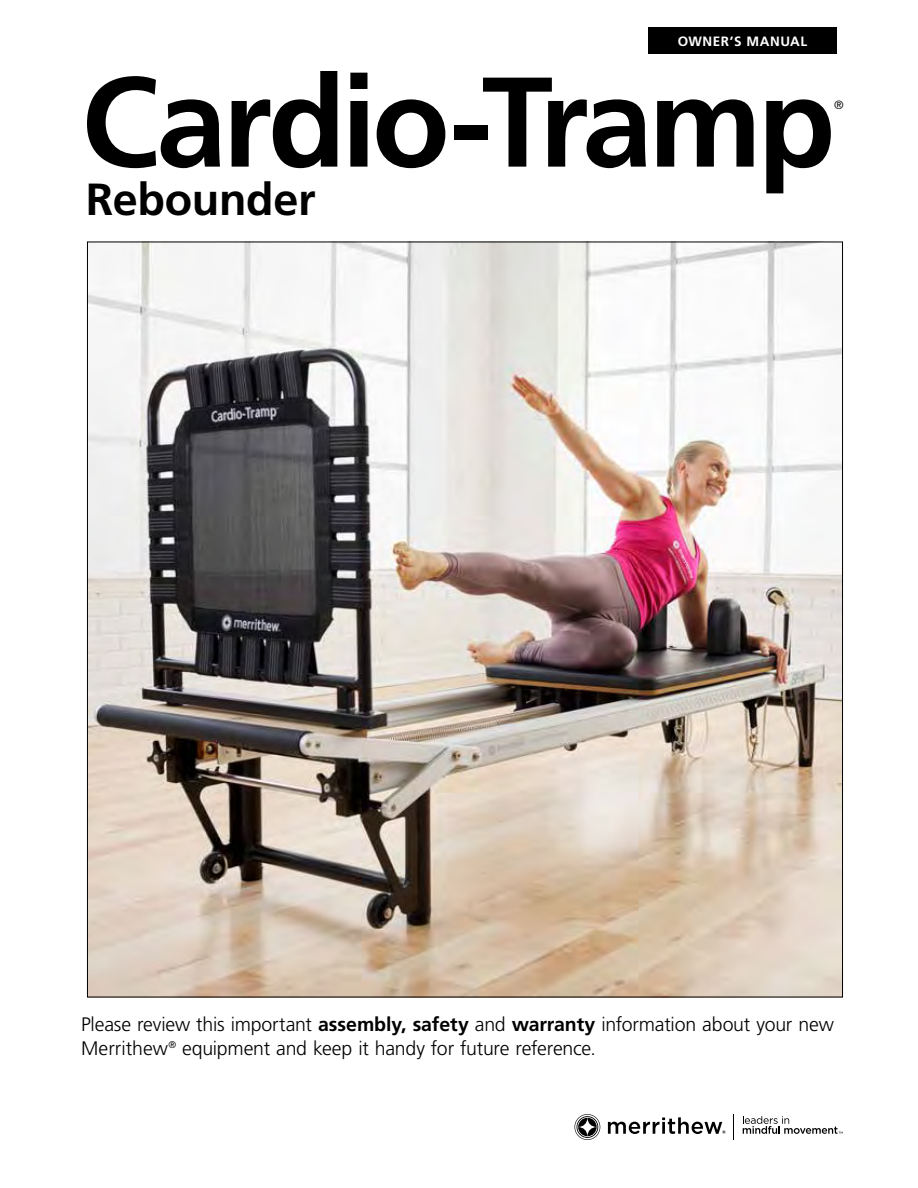
<style>
.page{position:relative;width:918px;height:1188px;background:#fff}
.page>*{position:absolute;margin:0;border:0;box-sizing:border-box;transform-origin:0 0}
.t1{font:700 127.5px "Frutiger LT Std";letter-spacing:-.035em;color:#000}
.t2{font:700 45px "Frutiger LT Std";letter-spacing:-.005em;color:#000}
.t3{font:300 19.5px/24px "Frutiger LT Std";letter-spacing:-.01em;color:#000}
.t4{font:700 13.5px "Frutiger LT Std";letter-spacing:.04em;color:#fff}
.t5{font:300 12px "Frutiger LT Std";color:#000}
.s1{font-weight:700}
</style>
<div class="page">
<svg style="left:575px;top:1114px;width:25px;height:26px"></svg>
<svg style="left:608px;top:1117px;width:118px;height:17px"></svg>
<svg style="left:733px;top:1114px;width:1px;height:25px"></svg>
<svg style="left:743px;top:1116px;width:100px;height:18px"></svg>
<div style="left:648px;top:27px;width:189px;height:27px;background:#000"></div>
<img style="left:89px;top:243px;width:752px;height:752px">
<p class="t4" style="left:678px;top:33px;width:131px">OWNER’S MANUAL</p>
<h1 class="t1" style="left:81px;top:47px;width:756px">Cardio-Tramp</h1>
<p class="t5" style="left:834px;top:98px;width:11px">®</p>
<h2 class="t2" style="left:86px;top:173px;width:231px">Rebounder</h2>
<p class="t3" style="left:81px;top:1012px;width:754px">Please review this important <span class="s1">assembly, safety</span> and <span class="s1">warranty</span> information about your new<br>Merrithew<sup>®</sup> equipment and keep it handy for future reference.</p>
</div>
